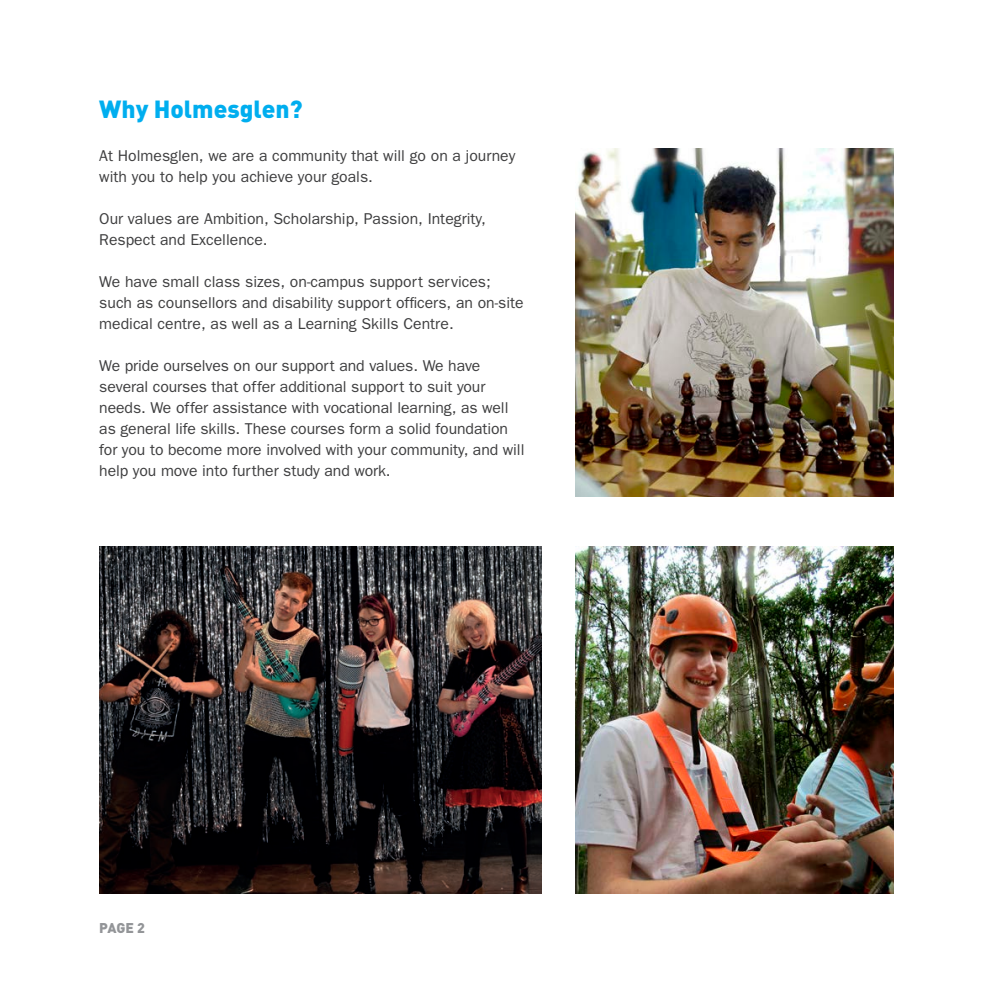
<style>
.page{position:relative;width:993px;height:993px;background:#fff}
.page>*{position:absolute;margin:0;border:0;box-sizing:border-box;transform-origin:0 0}
.t1{font:900 24.5px "DINOT";color:#00aeef}
.t2{font:15.75px/21px "Franklin Gothic";color:#3e3e3f}
.t3{font:900 14px "DINOT";color:#939598}
</style>
<div class="page">
<img style="left:99px;top:546px;width:442px;height:347px">
<img style="left:575px;top:149px;width:318px;height:347px">
<img style="left:575px;top:546px;width:318px;height:347px">
<p class="t1" style="left:99px;top:93px;width:205px">Why Holmesglen?</p>
<p class="t2" style="left:99px;top:145px;width:417px">At Holmesglen, we are a community that will go on a journey with you to help you achieve your goals.</p>
<p class="t2" style="left:99px;top:208px;width:388px">Our values are Ambition, Scholarship, Passion, Integrity,<br>Respect and Excellence.</p>
<p class="t2" style="left:99px;top:271px;width:426px">We have small class sizes, on-campus support services; such as counsellors and disability support officers, an on-site medical centre, as well as a Learning Skills Centre.</p>
<p class="t2" style="left:99px;top:355px;width:426px">We pride ourselves on our support and values. We have several courses that offer additional support to suit your needs. We offer assistance with vocational learning, as well as general life skills. These courses form a solid foundation for you to become more involved with your community, and will help you move into further study and work.</p>
<p class="t3" style="left:99px;top:918px;width:47px">PAGE 2</p>
</div>
